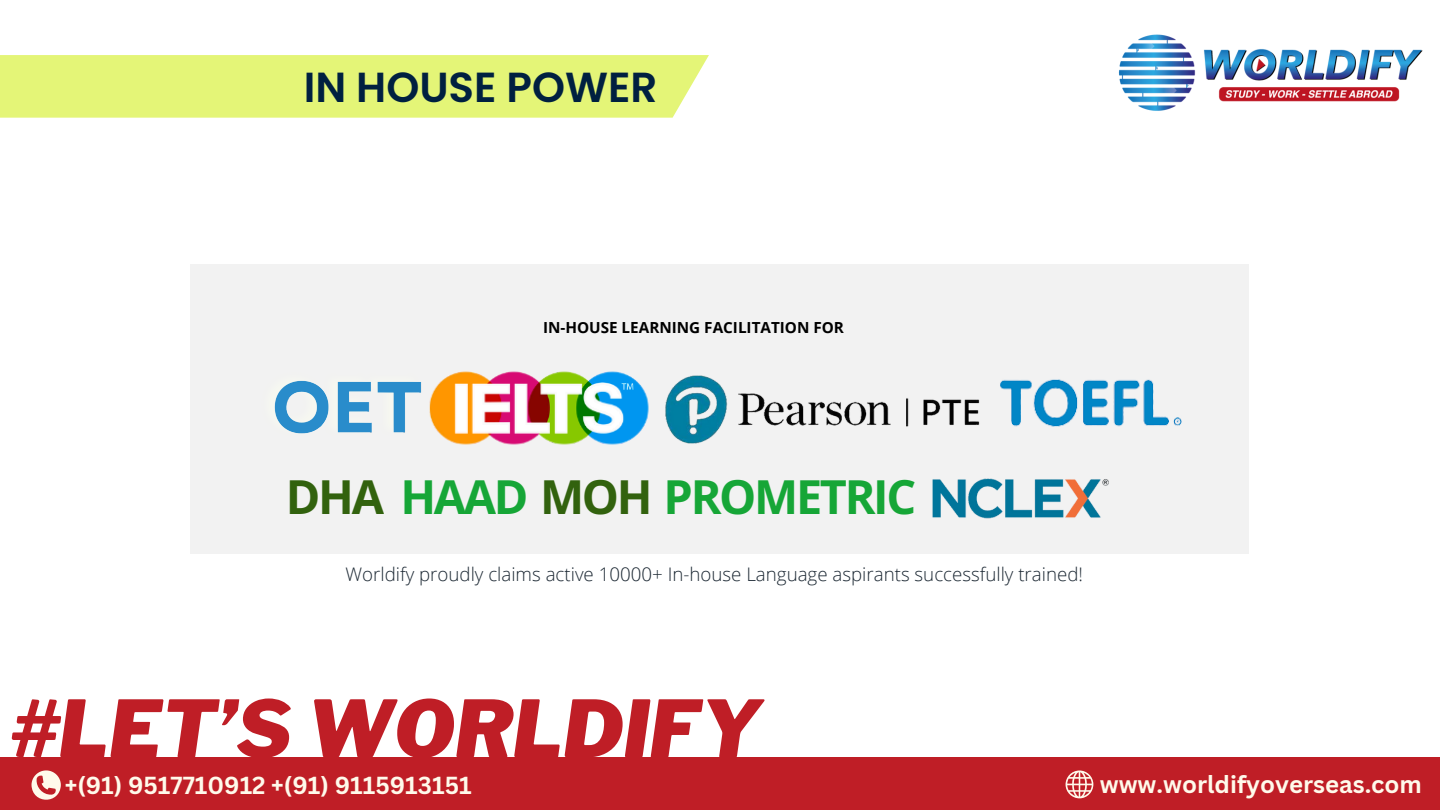
<style>
.page{position:relative;width:1440px;height:810px;background:#fff}
.page>*{position:absolute;margin:0;border:0;box-sizing:border-box;transform-origin:0 0}
.t1{font:italic 900 78.3px "Libre Franklin";color:#bf1e26}
.t2{font:700 46.9px "Open Sans";letter-spacing:-.05em;color:#16a637}
.t3{font:600 42px "Poppins";color:#002040}
.t4{font:700 24px "Canva Sans";color:#fffaeb}
.t5{font:300 18.7px "Open Sans";color:#1c2833}
.t6{font:700 15.3px "Open Sans";color:#000}
.s1{color:#32620e}
</style>
<div class="page">
<img style="left:1119px;top:34px;width:303px;height:77px">
<div style="left:190px;top:265px;width:1059px;height:289px;background:#f2f2f2"></div>
<img style="left:665px;top:375px;width:265px;height:69px">
<img style="left:930px;top:379px;width:252px;height:48px">
<img style="left:932px;top:478px;width:177px;height:41px">
<div style="left:0;top:757px;width:1440px;height:53px;background:#bf1e26"></div>
<svg style="left:1065px;top:770px;width:28px;height:28px"></svg>
<svg style="left:32px;top:770px;width:29px;height:30px"></svg>
<img style="left:429px;top:371px;width:220px;height:74px">
<img style="left:274px;top:380px;width:147px;height:54px">
<div style="left:0;top:55px;width:709px;height:63px;background:#e4f577"></div>
<p class="t3" style="left:304px;top:58px;width:355px">IN HOUSE POWER</p>
<p class="t6" style="left:543px;top:316px;width:303px">IN-HOUSE LEARNING FACILITATION FOR</p>
<h2 class="t2" style="left:286px;top:464px;width:632px"><span class="s1">DHA</span> HAAD <span class="s1">MOH</span> PROMETRIC</h2>
<p class="t5" style="left:346px;top:561px;width:739px">Worldify proudly claims active 10000+ In-house Language aspirants successfully trained!</p>
<h1 class="t1" style="left:12px;top:682px;width:751px">#LET’S WORLDIFY</h1>
<p class="t4" style="left:65px;top:768px;width:408px">+(91) 9517710912 +(91) 9115913151</p>
<h5 class="t4" style="left:1100px;top:767px;width:324px">www.worldifyoverseas.com</h5>
</div>
